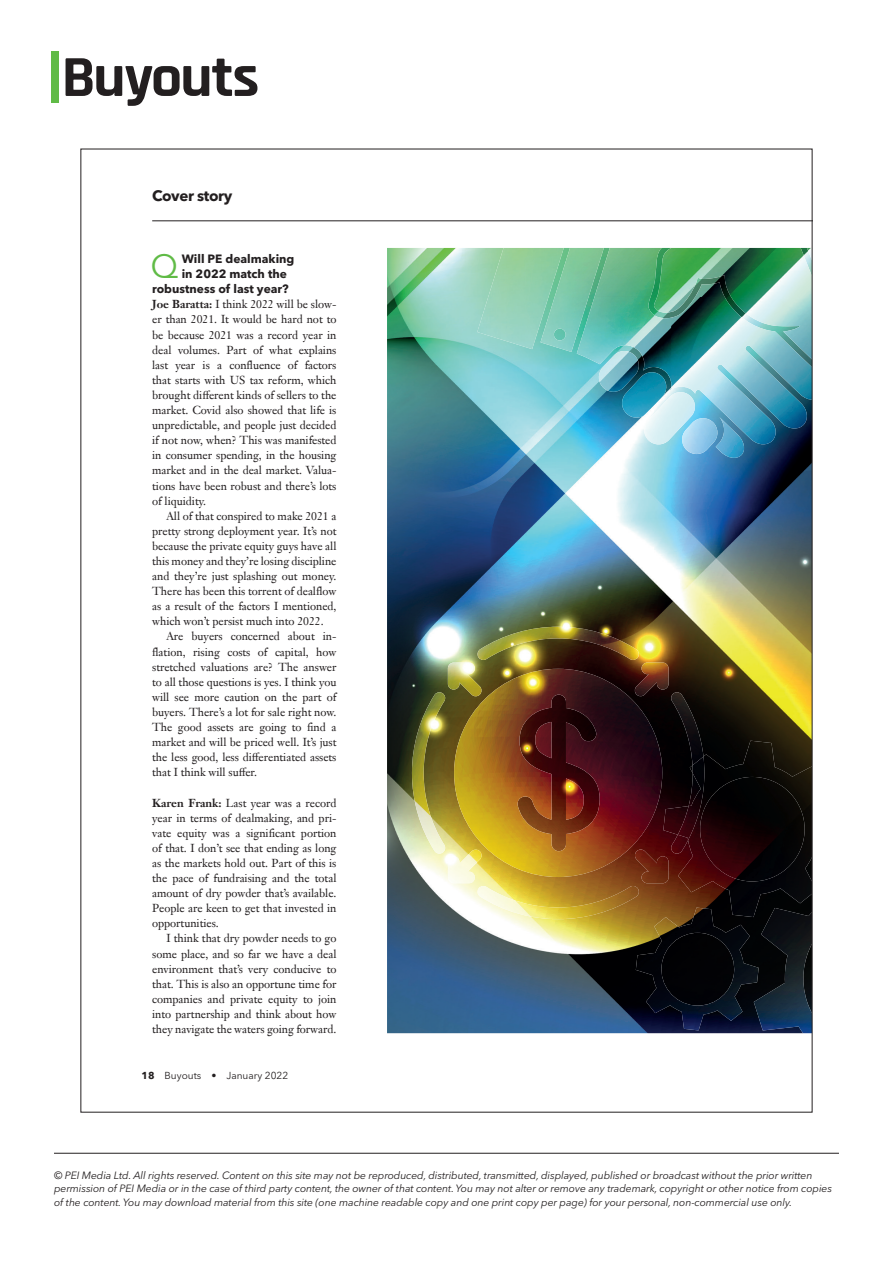
<style>
.page{position:relative;width:893px;height:1263px;background:#fff}
.page>*{position:absolute;margin:0;border:0;box-sizing:border-box;transform-origin:0 0}
.t1{font:33.3px "Avenir Next LT Pro";color:#60bb46}
.t2{font:700 15.15px "Avenir Next LT Pro";letter-spacing:-.025em;color:#231f20}
.t3{font:700 12px "Avenir Next LT Pro";color:#231f20}
.t4{font:11.25px/15.1px "Janson Text LT Pro";letter-spacing:-.005em;color:#231f20;text-align:justify}
.t5{font:italic 10.5px/13.5px "Avenir Next LT Pro";letter-spacing:-.01em;color:#231f20}
.t6{font:10.05px "Avenir Next LT Pro";color:#231f20}
.s1{font-weight:700}
</style>
<div class="page">
<hr style="left:54px;top:1153px;width:785px;height:1px;background:#231f20">
<img style="left:387px;top:248px;width:423px;height:785px">
<img style="left:716px;top:444px;width:30px;height:14px">
<img style="left:671px;top:359px;width:139px;height:85px">
<img style="left:604px;top:261px;width:50px;height:36px">
<img style="left:577px;top:297px;width:94px;height:93px">
<img style="left:477px;top:248px;width:63px;height:101px">
<img style="left:540px;top:261px;width:64px;height:91px">
<img style="left:620px;top:372px;width:48px;height:46px">
<img style="left:643px;top:392px;width:53px;height:52px">
<img style="left:597px;top:351px;width:43px;height:41px">
<img style="left:680px;top:418px;width:39px;height:36px">
<svg style="left:503px;top:220px;width:307px;height:41px"></svg>
<img style="left:654px;top:248px;width:156px;height:111px">
<img style="left:477px;top:886px;width:163px;height:33px">
<img style="left:477px;top:627px;width:163px;height:33px">
<img style="left:670px;top:692px;width:33px;height:49px">
<img style="left:412px;top:692px;width:33px;height:162px">
<img style="left:448px;top:662px;width:34px;height:34px">
<img style="left:634px;top:849px;width:29px;height:34px">
<img style="left:448px;top:850px;width:34px;height:33px">
<img style="left:634px;top:662px;width:35px;height:34px">
<img style="left:454px;top:669px;width:208px;height:208px">
<img style="left:754px;top:917px;width:56px;height:116px">
<img style="left:663px;top:741px;width:147px;height:176px">
<img style="left:678px;top:756px;width:26px;height:84px">
<img style="left:697px;top:777px;width:110px;height:104px">
<img style="left:636px;top:907px;width:123px;height:123px">
<hr style="left:152px;top:221px;width:660px;height:1px;background:#231f20">
<div style="left:51px;top:51px;width:8px;height:52px;background:#60bb46"></div>
<svg style="left:66px;top:58px;width:191px;height:48px"></svg>
<h2 class="t2" style="left:152px;top:187px;width:82px">Cover story</h2>
<h1 class="t1" style="left:150px;top:247px;width:30px">Q</h1>
<p class="t3" style="left:182px;top:251px;width:114px">Will PE dealmaking</p>
<p class="t3" style="left:182px;top:267px;width:107px">in 2022 match the</p>
<p class="t3" style="left:152px;top:282px;width:138px">robustness of last year?</p>
<p class="t4" style="left:152px;top:297px;width:186px"><span class="s1">Joe Baratta:</span> I think 2022 will be slow&shy;er than 2021. It would be hard not to be because 2021 was a record year in deal volumes. Part of what explains last year is a confluence of factors that starts with US tax reform, which brought different kinds of sellers to the market. Covid also showed that life is unpredictable, and people just decided if not now, when? This was manifested in consumer spending, in the housing market and in the deal market. Valua&shy;tions have been robust and there’s lots of liquidity.</p>
<p class="t4" style="left:152px;top:508px;width:186px;text-indent:14px">All of that conspired to make 2021 a pretty strong deployment year. It’s not because the private equity guys have all this money and they’re losing discipline and they’re just splashing out money.<br>There has been this torrent of dealflow as a result of the factors I mentioned, which won’t persist much into 2022.</p>
<p class="t4" style="left:152px;top:629px;width:186px;text-indent:14px">Are buyers concerned about in&shy;flation, rising costs of capital, how stretched valuations are? The answer to all those questions is yes. I think you will see more caution on the part of buyers. There’s a lot for sale right now.<br>The good assets are going to find a market and will be priced well. It’s just the less good, less differentiated assets that I think will suffer.</p>
<p class="t4" style="left:152px;top:795px;width:186px"><span class="s1">Karen Frank:</span> Last year was a record year in terms of dealmaking, and pri&shy;vate equity was a significant portion of that. I don’t see that ending as long as the markets hold out. Part of this is the pace of fundraising and the total amount of dry powder that’s available.<br>People are keen to get that invested in opportunities.</p>
<p class="t4" style="left:152px;top:931px;width:186px;text-indent:14px">I think that dry powder needs to go some place, and so far we have a deal environment that’s very conducive to that. This is also an opportune time for companies and private equity to join into partnership and think about how they navigate the waters going forward.</p>
<p class="t6" style="left:141px;top:1069px;width:148px"><span class="s1">18</span> Buyouts • January 2022</p>
<p class="t5" style="left:54px;top:1168px;width:780px">© PEI Media Ltd. All rights reserved. Content on this site may not be reproduced, distributed, transmitted, displayed, published or broadcast without the prior written permission of PEI Media or in the case of third party content, the owner of that content. You may not alter or remove any trademark, copyright or other notice from copies of the content. You may download material from this site (one machine readable copy and one print copy per page) for your personal, non-commercial use only.</p>
</div>
